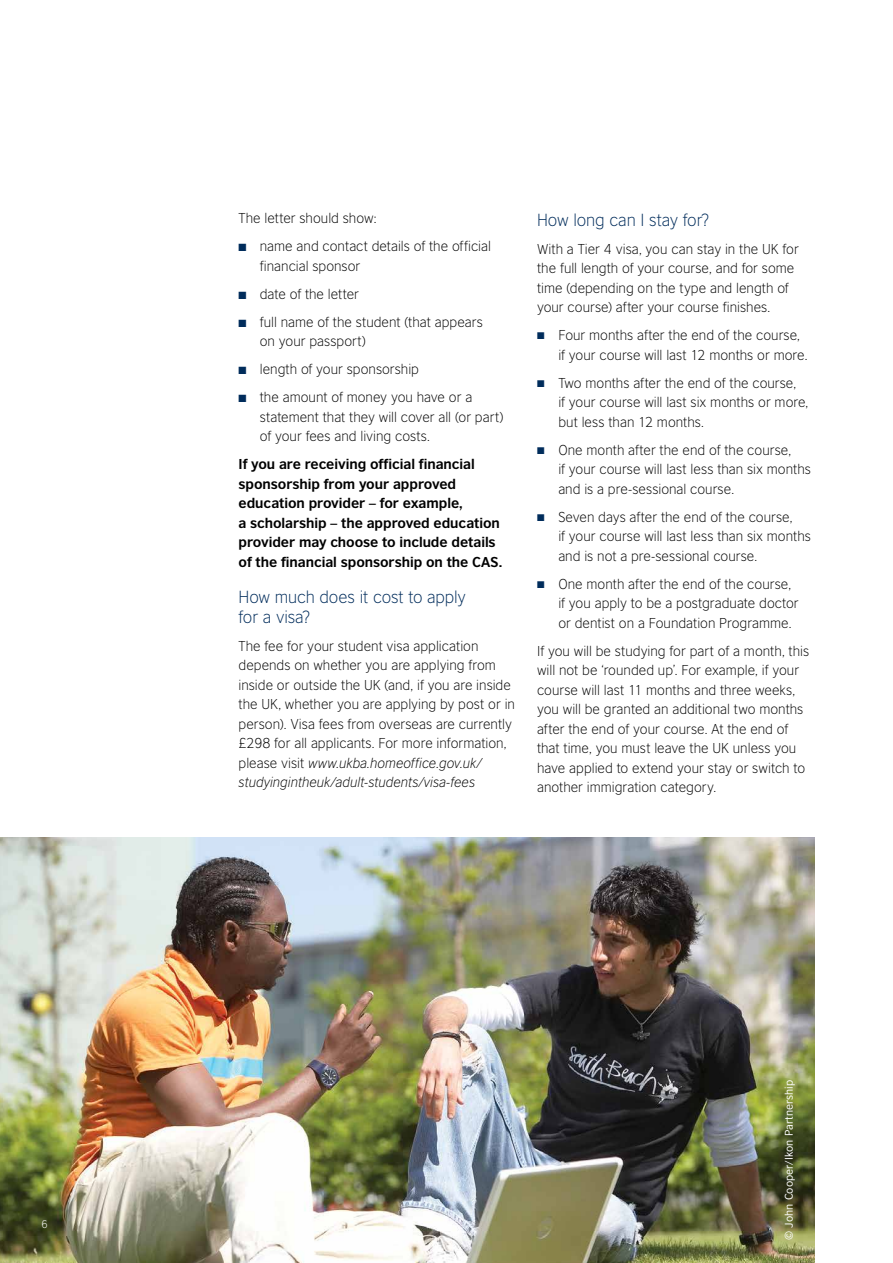
<style>
.page{position:relative;width:893px;height:1263px;background:#fff}
.page>*{position:absolute;margin:0;border:0;box-sizing:border-box;transform-origin:0 0}
.t1{font:300 16.5px/19.5px "British Council Sans";letter-spacing:-.005em;color:#002c5b}
.t2{font:300 13.5px/19.5px "British Council Sans";color:#000}
.t3{font:700 13.5px/19.5px "British Council Sans";letter-spacing:-.005em;color:#000}
.t4{font:10.5px "British Council Sans";color:#fff}
.t5{font:300 10.5px "British Council Sans";color:#fff}
.s1{color:#002c5b}
.s2{font-style:italic}
</style>
<div class="page">
<img style="left:0;top:838px;width:814px;height:425px">
<p class="t5" style="left:42px;top:1218px;width:8px">6</p>
<p class="t2" style="left:239px;top:209px;width:139px">The letter should show:</p>
<p class="t2" style="left:260px;top:237px;width:233px;text-indent:-21px"><span class="s1">■</span> name and contact details of the official financial sponsor</p>
<p class="t2" style="left:239px;top:284px;width:122px"><span class="s1">■</span> date of the letter</p>
<p class="t2" style="left:260px;top:312px;width:225px;text-indent:-21px"><span class="s1">■</span> full name of the student (that appears on your passport)</p>
<p class="t2" style="left:239px;top:360px;width:182px"><span class="s1">■</span> length of your sponsorship</p>
<p class="t2" style="left:260px;top:388px;width:245px;text-indent:-21px"><span class="s1">■</span> the amount of money you have or a statement that they will cover all (or part) of your fees and living costs.</p>
<p class="t3" style="left:239px;top:454px;width:265px">If you are receiving official financial sponsorship from your approved education provider – for example,<br>a scholarship – the approved education provider may choose to include details of the financial sponsorship on the CAS.</p>
<p class="t1" style="left:239px;top:588px;width:229px">How much does it cost to apply for a visa?</p>
<p class="t2" style="left:239px;top:636px;width:278px">The fee for your student visa application depends on whether you are applying from inside or outside the UK (and, if you are inside the UK, whether you are applying by post or in person). Visa fees from overseas are currently £298 for all applicants. For more information, please visit <span class="s2">www.ukba.homeoffice.gov.uk/ studyingintheuk/adult-students/visa-fees</span></p>
<p class="t1" style="left:537px;top:210px;width:174px">How long can I stay for?</p>
<p class="t2" style="left:537px;top:239px;width:263px">With a Tier 4 visa, you can stay in the UK for the full length of your course, and for some time (depending on the type and length of your course) after your course finishes.</p>
<p class="t2" style="left:558px;top:326px;width:251px;text-indent:-21px"><span class="s1">■</span> Four months after the end of the course, if your course will last 12 months or more.</p>
<p class="t2" style="left:558px;top:373px;width:252px;text-indent:-21px"><span class="s1">■</span> Two months after the end of the course,<br>if your course will last six months or more, but less than 12 months.</p>
<p class="t2" style="left:558px;top:440px;width:254px;text-indent:-21px"><span class="s1">■</span> One month after the end of the course,<br>if your course will last less than six months and is a pre-sessional course.</p>
<p class="t2" style="left:558px;top:507px;width:254px;text-indent:-21px"><span class="s1">■</span> Seven days after the end of the course,<br>if your course will last less than six months and is not a pre-sessional course.</p>
<p class="t2" style="left:558px;top:574px;width:242px;text-indent:-21px"><span class="s1">■</span> One month after the end of the course, if you apply to be a postgraduate doctor or dentist on a Foundation Programme.</p>
<p class="t2" style="left:537px;top:641px;width:274px">If you will be studying for part of a month, this will not be ‘rounded up’. For example, if your course will last 11 months and three weeks, you will be granted an additional two months after the end of your course. At the end of that time, you must leave the UK unless you have applied to extend your stay or switch to another immigration category.</p>
<p class="t4" style="left:783px;top:1240px;width:161px;rotate:-90deg">© John Cooper/Ikon Partnership</p>
</div>
